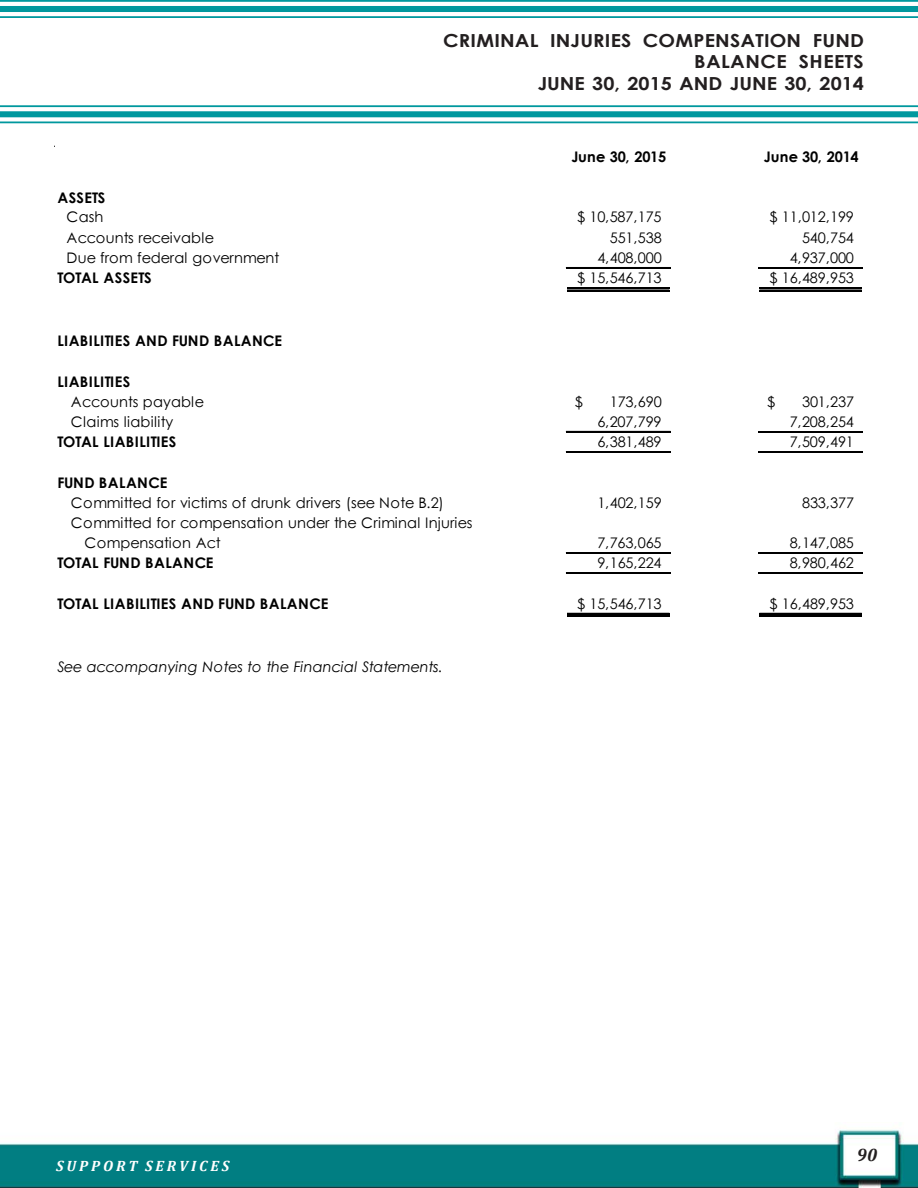
<style>
.page{position:relative;width:918px;height:1188px;background:#fff}
.page>*{position:absolute;margin:0;border:0;box-sizing:border-box;transform-origin:0 0}
.t1{font:700 18px/21.6px "Avant Garde";letter-spacing:.01em;color:#231f20;text-align:right;scale:1.1 1}
.t2{font:italic 700 18px "Cambria";color:#231f20}
.t3{font:italic 700 15px "Cambria";letter-spacing:.195em;color:#fff}
.t4{font:14.55px "Avant Garde";letter-spacing:-.01em;color:#000}
.t5{font:700 14.55px "Avant Garde";letter-spacing:.025em;color:#000}
.t6{font:14.55px/20.1px "Avant Garde";letter-spacing:.01em;color:#000}
.t7{font:italic 14.55px "Avant Garde";color:#000}
.t8{font:700 14.55px "Avant Garde";letter-spacing:-.015em;color:#000}
.t9{font:14.55px "Avant Garde";letter-spacing:.03em;color:#000}
</style>
<div class="page">
<img style="left:0;top:1130px;width:918px;height:58px">
<hr style="left:0;top:105px;width:918px;height:2px;background:#00989e">
<div style="left:0;top:111px;width:918px;height:6px;background:#00989e"></div>
<hr style="left:0;top:121px;width:918px;height:2px;background:#00989e">
<hr style="left:0;top:0;width:918px;height:2px;background:#00989e">
<div style="left:0;top:6px;width:918px;height:6px;background:#00989e"></div>
<hr style="left:0;top:16px;width:918px;height:2px;background:#00989e">
<hr style="left:566px;top:267px;width:104px;height:2px;background:#000">
<hr style="left:758px;top:267px;width:105px;height:2px;background:#000">
<hr style="left:567px;top:287px;width:102px;height:1px;background:#000">
<hr style="left:567px;top:288px;width:102px;height:1px;background:#000">
<hr style="left:567px;top:290px;width:102px;height:1px;background:#000">
<hr style="left:759px;top:287px;width:103px;height:1px;background:#000">
<hr style="left:759px;top:288px;width:103px;height:1px;background:#000">
<hr style="left:759px;top:290px;width:103px;height:1px;background:#000">
<hr style="left:566px;top:431px;width:104px;height:2px;background:#000">
<hr style="left:758px;top:431px;width:105px;height:2px;background:#000">
<hr style="left:566px;top:451px;width:104px;height:1px;background:#000">
<hr style="left:566px;top:452px;width:104px;height:1px;background:#000">
<hr style="left:758px;top:452px;width:105px;height:1px;background:#000">
<hr style="left:566px;top:552px;width:104px;height:1px;background:#000">
<hr style="left:566px;top:553px;width:104px;height:1px;background:#000">
<hr style="left:758px;top:553px;width:105px;height:1px;background:#000">
<hr style="left:566px;top:573px;width:104px;height:1px;background:#000">
<hr style="left:758px;top:573px;width:105px;height:1px;background:#000">
<hr style="left:567px;top:613px;width:102px;height:1px;background:#000">
<hr style="left:567px;top:615px;width:102px;height:1px;background:#000">
<hr style="left:567px;top:616px;width:102px;height:1px;background:#000">
<hr style="left:759px;top:613px;width:103px;height:1px;background:#000">
<hr style="left:759px;top:615px;width:103px;height:1px;background:#000">
<hr style="left:759px;top:616px;width:103px;height:1px;background:#000">
<p class="t1" style="left:443px;top:29px;width:384px">CRIMINAL INJURIES COMPENSATION FUND<br>BALANCE SHEETS<br>JUNE 30, 2015 AND JUNE 30, 2014</p>
<p class="t8" style="left:572px;top:147px;width:96px">June 30, 2015</p>
<p class="t8" style="left:764px;top:147px;width:96px">June 30, 2014</p>
<p class="t5" style="left:57px;top:188px;width:50px">ASSETS</p>
<p class="t4" style="left:66px;top:208px;width:38px">Cash</p>
<p class="t4" style="left:577px;top:208px;width:86px">$ 10,587,175</p>
<p class="t4" style="left:770px;top:208px;width:86px">$ 11,012,199</p>
<p class="t4" style="left:66px;top:228px;width:149px">Accounts receivable</p>
<p class="t4" style="left:610px;top:228px;width:53px">551,538</p>
<p class="t4" style="left:802px;top:228px;width:53px">540,754</p>
<p class="t4" style="left:66px;top:248px;width:215px">Due from federal government</p>
<p class="t4" style="left:597px;top:248px;width:66px">4,408,000</p>
<p class="t4" style="left:790px;top:248px;width:66px">4,937,000</p>
<p class="t5" style="left:57px;top:269px;width:96px">TOTAL ASSETS</p>
<p class="t4" style="left:577px;top:269px;width:86px">$ 15,546,713</p>
<p class="t4" style="left:770px;top:269px;width:86px">$ 16,489,953</p>
<p class="t5" style="left:57px;top:332px;width:226px">LIABILITIES AND FUND BALANCE</p>
<p class="t5" style="left:57px;top:372px;width:74px">LIABILITIES</p>
<p class="t6" style="left:71px;top:391px;width:135px">Accounts payable</p>
<p class="t4" style="left:610px;top:392px;width:53px">173,690</p>
<p class="t4" style="left:575px;top:392px;width:10px">$</p>
<p class="t4" style="left:802px;top:392px;width:53px">301,237</p>
<p class="t4" style="left:767px;top:392px;width:10px">$</p>
<p class="t9" style="left:71px;top:412px;width:104px">Claims liability</p>
<p class="t4" style="left:597px;top:412px;width:66px">6,207,799</p>
<p class="t4" style="left:790px;top:412px;width:66px">7,208,254</p>
<p class="t5" style="left:57px;top:433px;width:120px">TOTAL LIABILITIES</p>
<p class="t4" style="left:597px;top:433px;width:66px">6,381,489</p>
<p class="t4" style="left:790px;top:433px;width:66px">7,509,491</p>
<p class="t5" style="left:57px;top:473px;width:111px">FUND BALANCE</p>
<p class="t4" style="left:71px;top:493px;width:375px">Committed for victims of drunk drivers (see Note B.2)</p>
<p class="t4" style="left:597px;top:493px;width:66px">1,402,159</p>
<p class="t4" style="left:802px;top:493px;width:53px">833,377</p>
<p class="t6" style="left:84px;top:513px;width:390px;text-indent:-14px">Committed for compensation under the Criminal Injuries<br>Compensation Act</p>
<p class="t4" style="left:597px;top:534px;width:66px">7,763,065</p>
<p class="t4" style="left:790px;top:534px;width:66px">8,147,085</p>
<p class="t5" style="left:57px;top:554px;width:158px">TOTAL FUND BALANCE</p>
<p class="t4" style="left:597px;top:554px;width:66px">9,165,224</p>
<p class="t4" style="left:790px;top:554px;width:66px">8,980,462</p>
<p class="t5" style="left:57px;top:594px;width:272px">TOTAL LIABILITIES AND FUND BALANCE</p>
<p class="t4" style="left:577px;top:594px;width:86px">$ 15,546,713</p>
<p class="t4" style="left:770px;top:594px;width:86px">$ 16,489,953</p>
<p class="t7" style="left:57px;top:658px;width:387px">See accompanying Notes to the Financial Statements.</p>
<p class="t3" style="left:56px;top:1157px;width:175px">SUPPORT SERVICES</p>
<p class="t2" style="left:857px;top:1144px;width:22px">90</p>
</div>
